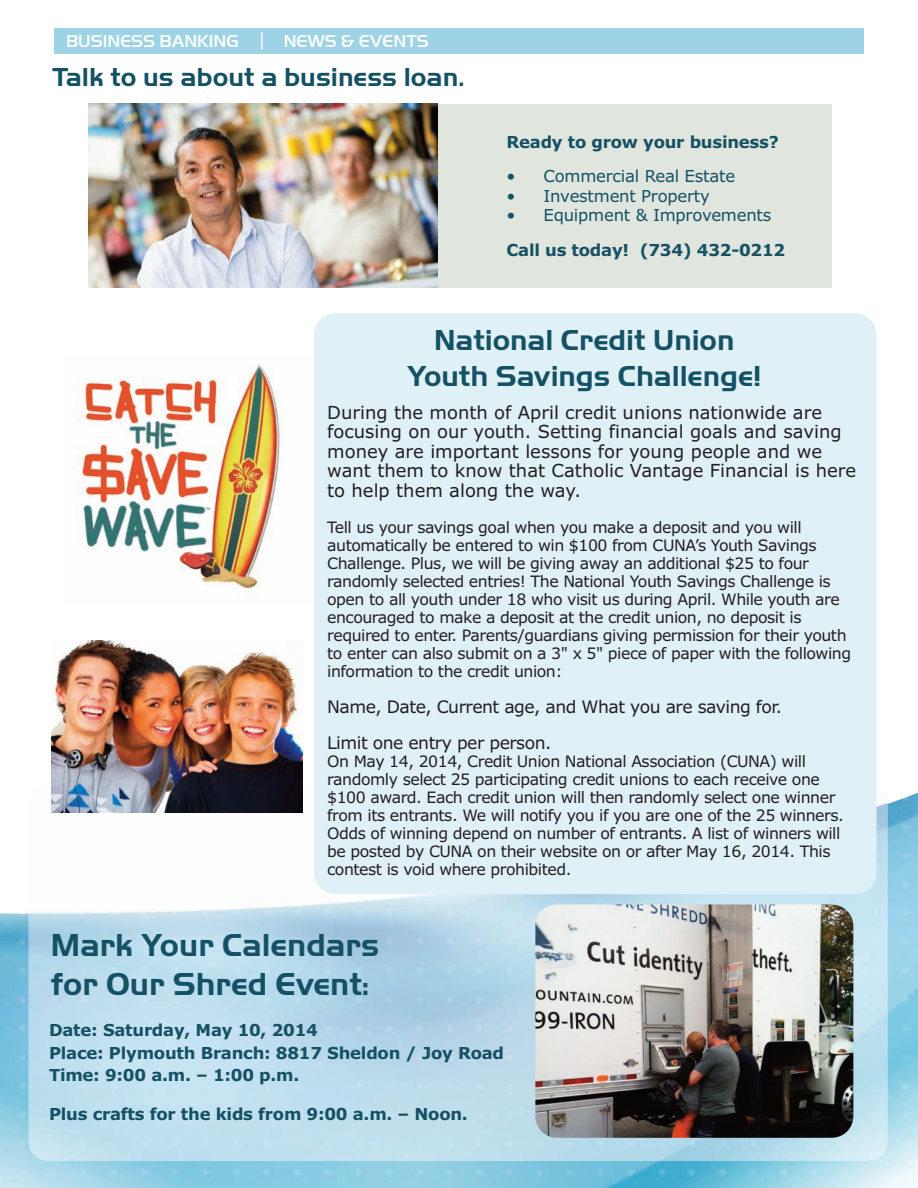
<style>
.page{position:relative;width:918px;height:1188px;background:#fff}
.page>*{position:absolute;margin:0;border:0;box-sizing:border-box;transform-origin:0 0}
.t1{font:700 33px/39.6px "Handel Got D";color:#155164}
.t2{font:700 30px/36px "Handel Got D";color:#155164;text-align:center}
.t3{font:700 27px "Handel Got D";color:#155164}
.t4{font:18px/19.5px "Verdana";color:#231f20}
.t5{font:500 18px "Handel Got D";color:#fff}
.t6{font:17.25px/36px "Verdana";letter-spacing:-.03em;color:#231f20}
.t7{font:700 16.5px/22.5px "Verdana";letter-spacing:-.015em;color:#155164}
.t8{font:16.5px "Verdana";letter-spacing:-.015em;color:#155164}
.t9{font:15.75px/18px "Verdana";letter-spacing:-.03em;color:#231f20}
</style>
<div class="page">
<div style="left:436px;top:104px;width:395px;height:184px;background:#e0e6de"></div>
<img style="left:0;top:792px;width:918px;height:396px">
<img style="left:28px;top:783px;width:860px;height:378px">
<div style="left:54px;top:28px;width:810px;height:26px;background:#9dd3e5"></div>
<svg style="left:261px;top:33px;width:2px;height:17px"></svg>
<img style="left:535px;top:904px;width:318px;height:234px">
<img style="left:89px;top:104px;width:349px;height:183px">
<img style="left:81px;top:364px;width:199px;height:225px">
<div style="left:314px;top:313px;width:563px;height:581px;background:#dff0f6;border-radius:22px"></div>
<img style="left:51px;top:640px;width:251px;height:173px">
<p class="t5" style="left:66px;top:34px;width:174px">BUSINESS BANKING</p>
<p class="t5" style="left:284px;top:34px;width:147px">NEWS &amp; EVENTS</p>
<h3 class="t3" style="left:53px;top:68px;width:413px">Talk to us about a business loan.</h3>
<p class="t7" style="left:507px;top:132px;width:274px">Ready to grow your business?</p>
<p class="t8" style="left:507px;top:170px;width:230px">• Commercial Real Estate</p>
<p class="t8" style="left:507px;top:189px;width:205px">• Investment Property</p>
<p class="t8" style="left:507px;top:209px;width:266px">• Equipment &amp; Improvements</p>
<p class="t7" style="left:507px;top:240px;width:280px">Call us today! (734) 432-0212</p>
<h2 class="t2" style="left:407px;top:325px;width:356px">National Credit Union<br>Youth Savings Challenge!</h2>
<p class="t4" style="left:327px;top:404px;width:531px">During the month of April credit unions nationwide are focusing on our youth. Setting financial goals and saving money are important lessons for young people and we want them to know that Catholic Vantage Financial is here to help them along the way.</p>
<p class="t9" style="left:327px;top:519px;width:525px">Tell us your savings goal when you make a deposit and you will automatically be entered to win $100 from CUNA’s Youth Savings Challenge. Plus, we will be giving away an additional $25 to four randomly selected entries! The National Youth Savings Challenge is open to all youth under 18 who visit us during April. While youth are encouraged to make a deposit at the credit union, no deposit is required to enter. Parents/guardians giving permission for their youth to enter can also submit on a 3" x 5" piece of paper with the following information to the credit union:</p>
<p class="t6" style="left:327px;top:690px;width:456px">Name, Date, Current age, and What you are saving for.<br>Limit one entry per person.</p>
<p class="t9" style="left:327px;top:753px;width:518px">On May 14, 2014, Credit Union National Association (CUNA) will randomly select 25 participating credit unions to each receive one $100 award. Each credit union will then randomly select one winner from its entrants. We will notify you if you are one of the 25 winners.<br>Odds of winning depend on number of entrants. A list of winners will be posted by CUNA on their website on or after May 16, 2014. This contest is void where prohibited.</p>
<h1 class="t1" style="left:51px;top:928px;width:330px">Mark Your Calendars for Our Shred Event:</h1>
<p class="t7" style="left:49px;top:1020px;width:457px">Date: Saturday, May 10, 2014<br>Place: Plymouth Branch: 8817 Sheldon / Joy Road<br>Time: 9:00 a.m. – 1:00 p.m.</p>
<p class="t7" style="left:49px;top:1104px;width:420px">Plus crafts for the kids from 9:00 a.m. – Noon.</p>
</div>
